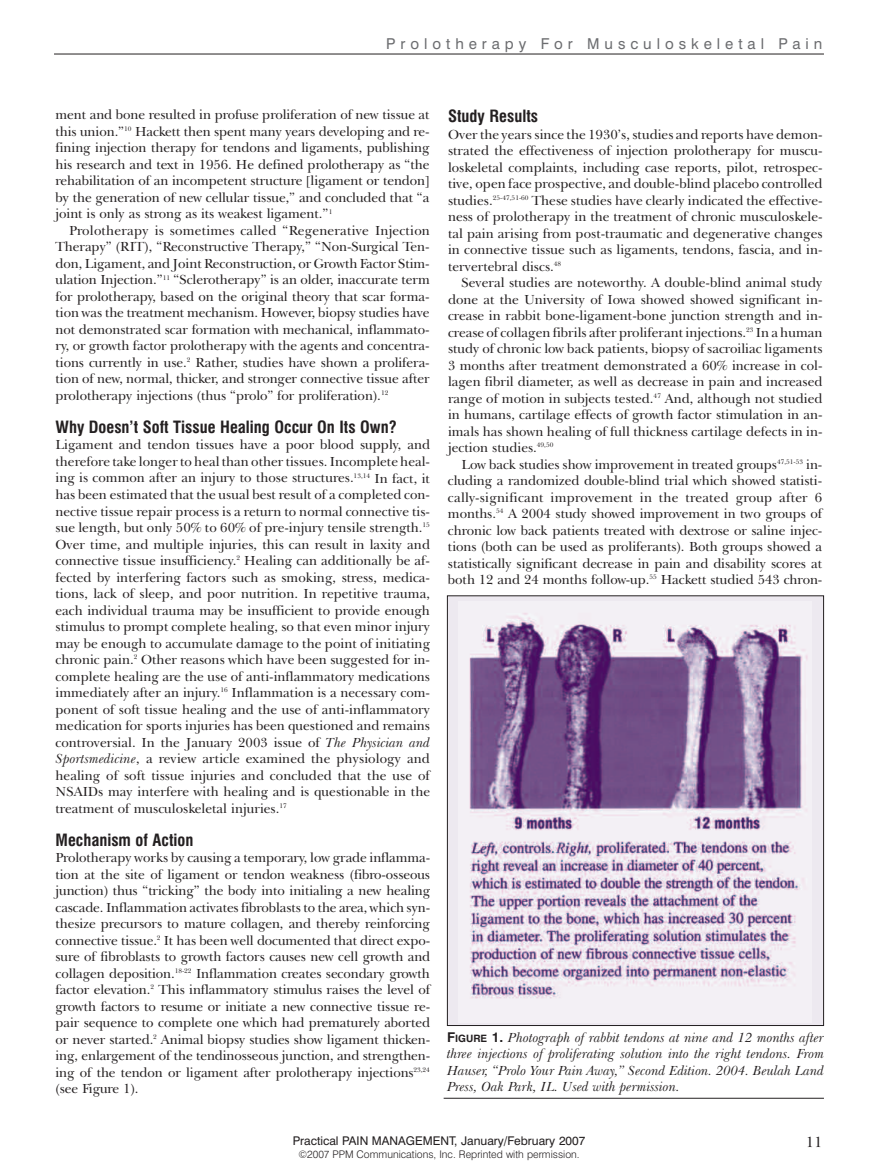
<style>
.page{position:relative;width:878px;height:1175px;background:#fff}
.page>*{position:absolute;margin:0;border:0;box-sizing:border-box;transform-origin:0 0}
.t1{font:700 condensed 16.5px "Swiss 721 BT";color:#231f20}
.t2{font:15px "Swiss 721 BT";letter-spacing:.33em;color:#6c6d70}
.t3{font:15px "New Baskerville IT Cby BT";color:#231f20}
.t4{font:13.5px/16.5px "New Baskerville IT Cby BT";letter-spacing:-.005em;color:#231f20;text-align:justify}
.t5{font:italic 13.5px/16.5px "New Baskerville IT Cby BT";color:#231f20;text-align:justify}
.t6{font:12px "Swiss 721 BT";color:#231f20}
.t7{font:300 10.5px "Swiss 721 BT";color:#231f20}
.s1{font-style:italic}
.s2{font-family:"Swiss 721 BT";font-weight:700;font-style:normal}
.s3{font-family:"Swiss 721 BT";font-weight:700;font-style:normal;font-size:10.2px}
</style>
<div class="page">
<hr style="left:54px;top:54px;width:770px;height:1px;background:#231f20">
<div style="left:447px;top:596px;width:376px;height:429px;background:#f3f0f5"></div>
<img style="left:469px;top:613px;width:338px;height:385px">
<hr style="left:443px;top:1097px;width:381px;height:1px;background:#231f20">
<p class="t2" style="left:386px;top:38px;width:437px">Prolotherapy For Musculoskeletal Pain</p>
<p class="t4" style="left:56px;top:108px;width:376px">ment and bone resulted in profuse proliferation of new tissue at this union.”<sup>10</sup> Hackett then spent many years developing and re&shy;fining injection therapy for tendons and ligaments, publishing his research and text in 1956. He defined prolotherapy as “the rehabilitation of an incompetent structure [ligament or tendon] by the generation of new cellular tissue,” and concluded that “a joint is only as strong as its weakest ligament.”<sup>1</sup></p>
<p class="t4" style="left:55px;top:224px;width:376px;text-indent:14px">Prolotherapy is sometimes called “Regenerative Injection Therapy” (RIT), “Reconstructive Therapy,” “Non-Surgical Ten&shy;don, Ligament, and Joint Reconstruction, or Growth Factor Stim&shy;ulation Injection.”<sup>11</sup> “Sclerotherapy” is an older, inaccurate term for prolotherapy, based on the original theory that scar forma&shy;tion was the treatment mechanism. However, biopsy studies have not demonstrated scar formation with mechanical, inflammato&shy;ry, or growth factor prolotherapy with the agents and concentra&shy;tions currently in use.<sup>2</sup> Rather, studies have shown a prolifera&shy;tion of new, normal, thicker, and stronger connective tissue after prolotherapy injections (thus “prolo” for proliferation).<sup>12</sup></p>
<p class="t1" style="left:56px;top:420px;width:343px">Why Doesn’t Soft Tissue Healing Occur On Its Own?</p>
<p class="t4" style="left:55px;top:438px;width:376px">Ligament and tendon tissues have a poor blood supply, and therefore take longer to heal than other tissues. Incomplete heal&shy;ing is common after an injury to those structures.<sup>13,14</sup> In fact, it has been estimated that the usual best result of a completed con&shy;nective tissue repair process is a return to normal connective tis&shy;sue length, but only 50% to 60% of pre-injury tensile strength.<sup>15<br></sup>Over time, and multiple injuries, this can result in laxity and connective tissue insufficiency.<sup>2</sup> Healing can additionally be af&shy;fected by interfering factors such as smoking, stress, medica&shy;tions, lack of sleep, and poor nutrition. In repetitive trauma, each individual trauma may be insufficient to provide enough stimulus to prompt complete healing, so that even minor injury may be enough to accumulate damage to the point of initiating chronic pain.<sup>2</sup> Other reasons which have been suggested for in&shy;complete healing are the use of anti-inflammatory medications immediately after an injury.<sup>16</sup> Inflammation is a necessary com&shy;ponent of soft tissue healing and the use of anti-inflammatory medication for sports injuries has been questioned and remains controversial. In the January 2003 issue of <span class="s1">The Physician and Sportsmedicine</span>, a review article examined the physiology and healing of soft tissue injuries and concluded that the use of NSAIDs may interfere with healing and is questionable in the treatment of musculoskeletal injuries.<sup>17</sup></p>
<p class="t1" style="left:56px;top:833px;width:139px">Mechanism of Action</p>
<p class="t4" style="left:55px;top:851px;width:376px">Prolotherapy works by causing a temporary, low grade inflamma&shy;tion at the site of ligament or tendon weakness (fibro-osseous junction) thus “tricking” the body into initialing a new healing cascade. Inflammation activates fibroblasts to the area, which syn&shy;thesize precursors to mature collagen, and thereby reinforcing connective tissue.<sup>2</sup> It has been well documented that direct expo&shy;sure of fibroblasts to growth factors causes new cell growth and collagen deposition.<sup>18-22</sup> Inflammation creates secondary growth factor elevation.<sup>2</sup> This inflammatory stimulus raises the level of growth factors to resume or initiate a new connective tissue re&shy;pair sequence to complete one which had prematurely aborted or never started.<sup>2</sup> Animal biopsy studies show ligament thicken&shy;ing, enlargement of the tendinosseous junction, and strengthen&shy;ing of the tendon or ligament after prolotherapy injections<sup>23,24 </sup>(see Figure 1).</p>
<p class="t1" style="left:448px;top:110px;width:92px">Study Results</p>
<p class="t4" style="left:448px;top:127px;width:376px">Over the years since the 1930’s, studies and reports have demon&shy;strated the effectiveness of injection prolotherapy for muscu&shy;loskeletal complaints, including case reports, pilot, retrospec&shy;tive, open face prospective, and double-blind placebo controlled studies.<sup>25-47,51-60</sup> These studies have clearly indicated the effective&shy;ness of prolotherapy in the treatment of chronic musculoskele&shy;tal pain arising from post-traumatic and degenerative changes in connective tissue such as ligaments, tendons, fascia, and in&shy;tervertebral discs.<sup>48</sup></p>
<p class="t4" style="left:448px;top:276px;width:376px;text-indent:14px">Several studies are noteworthy. A double-blind animal study done at the University of Iowa showed showed significant in&shy;crease in rabbit bone-ligament-bone junction strength and in&shy;crease of collagen fibrils after proliferant injections.<sup>23</sup> In a human study of chronic low back patients, biopsy of sacroiliac ligaments 3 months after treatment demonstrated a 60% increase in col&shy;lagen fibril diameter, as well as decrease in pain and increased range of motion in subjects tested.<sup>47</sup> And, although not studied in humans, cartilage effects of growth factor stimulation in an&shy;imals has shown healing of full thickness cartilage defects in in&shy;jection studies.<sup>49,50</sup></p>
<p class="t4" style="left:448px;top:457px;width:376px;text-indent:14px">Low back studies show improvement in treated groups<sup>47,51-53</sup> in&shy;cluding a randomized double-blind trial which showed statisti&shy;cally-significant improvement in the treated group after 6 months.<sup>54</sup> A 2004 study showed improvement in two groups of chronic low back patients treated with dextrose or saline injec&shy;tions (both can be used as proliferants). Both groups showed a statistically significant decrease in pain and disability scores at both 12 and 24 months follow-up.<sup>55</sup> Hackett studied 543 chron-</p>
<p class="t5" style="left:447px;top:1030px;width:378px"><span class="s2">F</span><span class="s3">IGURE</span> <span class="s2">1.</span> Photograph of rabbit tendons at nine and 12 months after three injections of proliferating solution into the right tendons. From Hauser, “Prolo Your Pain Away,” Second Edition. 2004. Beulah Land Press, Oak Park, IL. Used with permission.</p>
<p class="t6" style="left:293px;top:1135px;width:294px">Practical PAIN MANAGEMENT, January/February 2007</p>
<p class="t3" style="left:806px;top:1136px;width:18px">11</p>
<p class="t7" style="left:298px;top:1150px;width:283px">©2007 PPM Communications, Inc. Reprinted with permission.</p>
</div>
